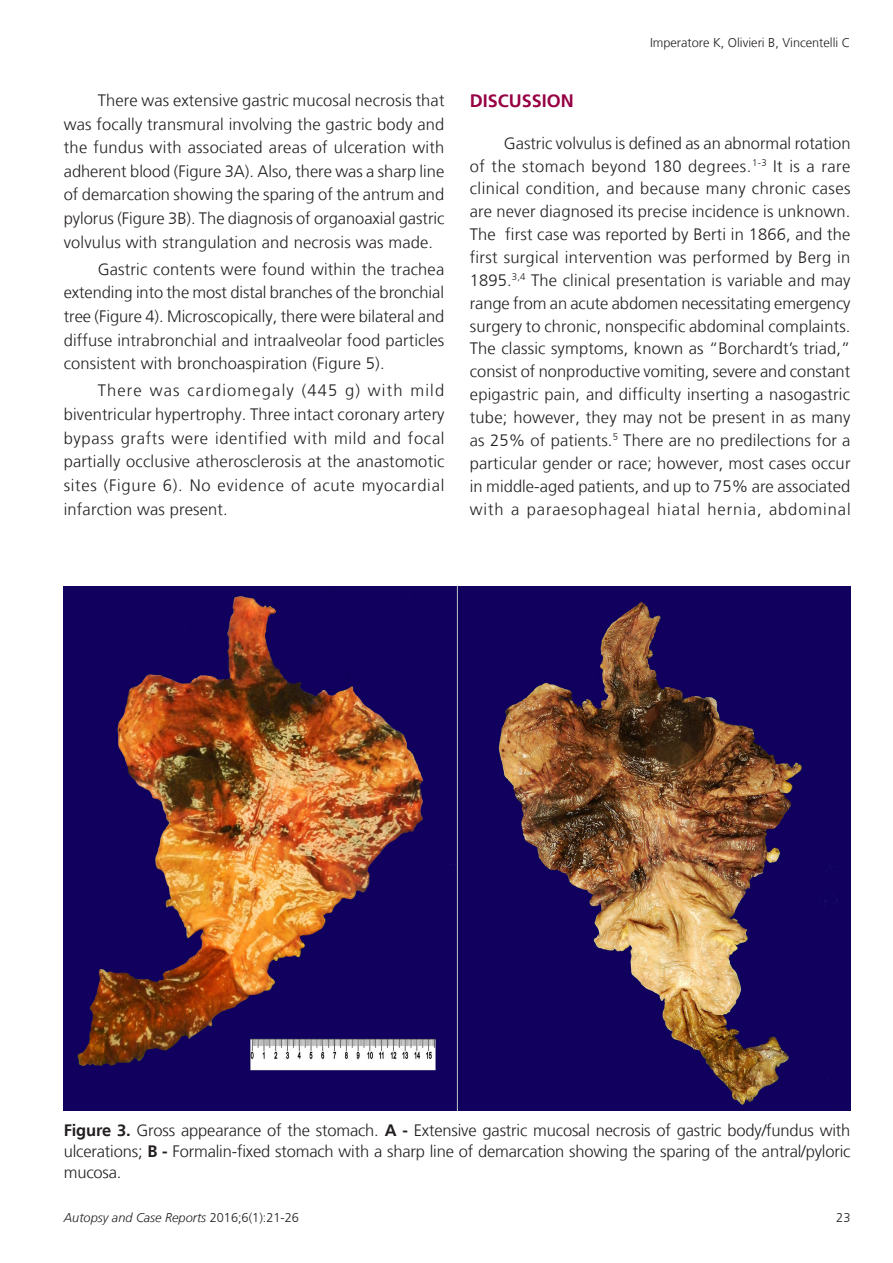
<style>
.page{position:relative;width:893px;height:1263px;background:#fff}
.page>*{position:absolute;margin:0;border:0;box-sizing:border-box;transform-origin:0 0}
.Heading1{font:700 18px "Frutiger LT";color:#970044}
.Paragraph{font:300 16.5px/22.8px "Frutiger LT";letter-spacing:.01em;color:#231f20;text-align:justify}
.FigureCaption{font:300 16.5px/21px "Frutiger LT";letter-spacing:-.01em;color:#231f20;text-align:justify}
.RunningHeader{font:italic 300 12.75px "Frutiger LT";color:#231f20}
.RunningAuthorsAlt{font:300 12.75px "Frutiger LT";color:#231f20}
.Numbering{font:300 12.75px "Frutiger LT";color:#231f20}
.s1{font-weight:700}
.s2{font-style:normal}
</style>
<div class="page">
<img style="left:64px;top:587px;width:786px;height:524px">
<p class="Paragraph" style="left:64px;top:89px;width:382px;line-height:23.7px;text-indent:34px">There was extensive gastric mucosal necrosis that was focally transmural involving the gastric body and the fundus with associated areas of ulceration with adherent blood (Figure 3A). Also, there was a sharp line of demarcation showing the sparing of the antrum and pylorus (Figure 3B). The diagnosis of organoaxial gastric volvulus with strangulation and necrosis was made.</p>
<p class="Paragraph" style="left:64px;top:257px;width:382px;line-height:23.7px;text-indent:34px">Gastric contents were found within the trachea extending into the most distal branches of the bronchial tree (Figure 4). Microscopically, there were bilateral and diffuse intrabronchial and intraalveolar food particles consistent with bronchoaspiration (Figure 5).</p>
<p class="Paragraph" style="left:64px;top:379px;width:382px;line-height:23.7px;text-indent:34px">There was cardiomegaly (445 g) with mild biventricular hypertrophy. Three intact coronary artery bypass grafts were identified with mild and focal partially occlusive atherosclerosis at the anastomotic sites (Figure 6). No evidence of acute myocardial infarction was present.</p>
<p class="RunningAuthorsAlt" style="left:650px;top:35px;width:202px">Imperatore K, Olivieri B, Vincentelli C</p>
<p class="Heading1" style="left:470px;top:90px;width:106px">DISCUSSION</p>
<p class="Paragraph" style="left:470px;top:132px;width:382px;text-indent:34px">Gastric volvulus is defined as an abnormal rotation of the stomach beyond 180 degrees.<sup>1-3</sup> It is a rare clinical condition, and because many chronic cases are never diagnosed its precise incidence is unknown.<br>The first case was reported by Berti in 1866, and the first surgical intervention was performed by Berg in 1895.<sup>3,4</sup> The clinical presentation is variable and may range from an acute abdomen necessitating emergency surgery to chronic, nonspecific abdominal complaints.<br>The classic symptoms, known as “Borchardt’s triad,” consist of nonproductive vomiting, severe and constant epigastric pain, and difficulty inserting a nasogastric tube; however, they may not be present in as many as 25% of patients.<sup>5</sup> There are no predilections for a particular gender or race; however, most cases occur in middle-aged patients, and up to 75% are associated with a paraesophageal hiatal hernia, abdominal</p>
<p class="FigureCaption" style="left:64px;top:1120px;width:788px"><span class="s1">Figure 3.</span> Gross appearance of the stomach. <span class="s1">A -</span> Extensive gastric mucosal necrosis of gastric body/fundus with ulcerations; <span class="s1">B -</span> Formalin-fixed stomach with a sharp line of demarcation showing the sparing of the antral/pyloric mucosa.</p>
<p class="RunningHeader" style="left:64px;top:1210px;width:237px">Autopsy and Case Reports <span class="s2">2016;6(1):21-26</span></p>
<p class="Numbering" style="left:836px;top:1210px;width:16px">23</p>
</div>
